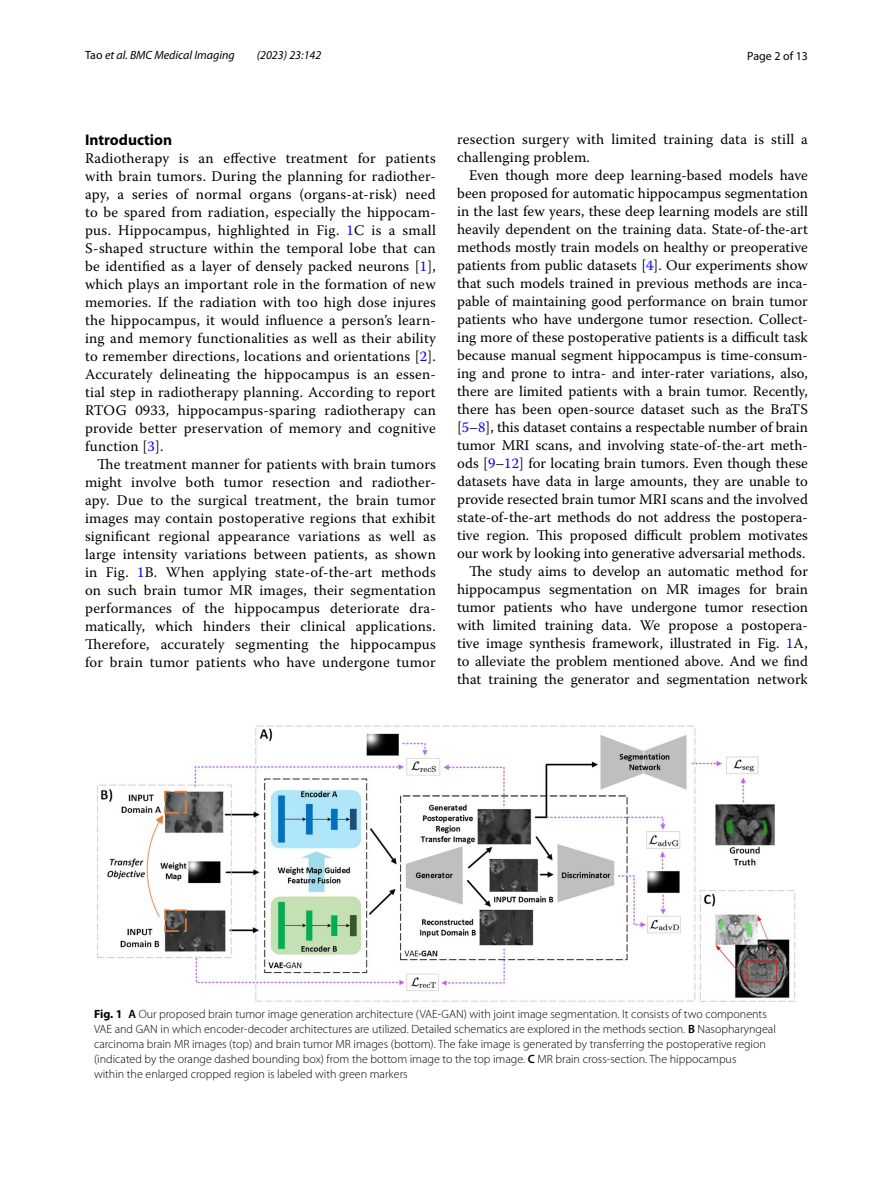
<style>
.page{position:relative;width:893px;height:1187px;background:#fff}
.page>*{position:absolute;margin:0;border:0;box-sizing:border-box;transform-origin:0 0}
.t1{font:700 15.45px "Myriad Pro";color:#000}
.t2{font:14.7px/18px "Warnock Pro";color:#000;text-align:justify}
.t3{font:300 12px/15px "Myriad Pro";color:#000}
.t4{font:italic 12px "Myriad Pro";color:#000}
.t5{font:12px "Myriad Pro";color:#000}
.s1{font-style:normal}
.s2{color:#00f}
.s3{font-weight:700}
.s4{font-weight:600}
</style>
<div class="page">
<img style="left:97px;top:725px;width:699px;height:277px">
<p class="t4" style="left:85px;top:48px;width:151px"><span class="s1">Tao</span> et al. BMC Medical Imaging</p>
<p class="t4" style="left:257px;top:48px;width:66px">(2023) 23:142</p>
<p class="t5" style="left:747px;top:48px;width:62px">Page 2 of 13</p>
<p class="t1" style="left:85px;top:129px;width:89px">Introduction</p>
<p class="t2" style="left:85px;top:148px;width:352px">Radiotherapy is an effective treatment for patients with brain tumors. During the planning for radiother&shy;apy, a series of normal organs (organs-at-risk) need to be spared from radiation, especially the hippocam&shy;pus. Hippocampus, highlighted in Fig. <span class="s2">1</span>C is a small S-shaped structure within the temporal lobe that can be identified as a layer of densely packed neurons [<span class="s2">1</span>], which plays an important role in the formation of new memories. If the radiation with too high dose injures the hippocampus, it would influence a person’s learn&shy;ing and memory functionalities as well as their ability to remember directions, locations and orientations [<span class="s2">2</span>].<br>Accurately delineating the hippocampus is an essen&shy;tial step in radiotherapy planning. According to report RTOG 0933, hippocampus-sparing radiotherapy can provide better preservation of memory and cognitive function [<span class="s2">3</span>].</p>
<p class="t2" style="left:85px;top:454px;width:352px;text-indent:12px">The treatment manner for patients with brain tumors might involve both tumor resection and radiother&shy;apy. Due to the surgical treatment, the brain tumor images may contain postoperative regions that exhibit significant regional appearance variations as well as large intensity variations between patients, as shown in Fig. <span class="s2">1</span>B. When applying state-of-the-art methods on such brain tumor MR images, their segmentation performances of the hippocampus deteriorate dra&shy;matically, which hinders their clinical applications.<br>Therefore, accurately segmenting the hippocampus for brain tumor patients who have undergone tumor</p>
<p class="t2" style="left:457px;top:130px;width:352px">resection surgery with limited training data is still a challenging problem.</p>
<p class="t2" style="left:457px;top:166px;width:352px;text-align:right">Even though more deep learning-based models have been proposed for automatic hippocampus segmentation in the last few years, these deep learning models are still heavily dependent on the training data. State-of-the-art methods mostly train models on healthy or preoperative patients from public datasets [<span class="s2">4</span>]. Our experiments show that such models trained in previous methods are inca&shy;pable of maintaining good performance on brain tumor patients who have undergone tumor resection. Collect&shy;ing more of these postoperative patients is a difficult task because manual segment hippocampus is time-consum&shy;ing and prone to intra- and inter-rater variations, also, there are limited patients with a brain tumor. Recently, there has been open-source dataset such as the BraTS [<span class="s2">5</span>–<span class="s2">8</span>], this dataset contains a respectable number of brain tumor MRI scans, and involving state-of-the-art meth&shy;ods [<span class="s2">9</span>–<span class="s2">12</span>] for locating brain tumors. Even though these datasets have data in large amounts, they are unable to provide resected brain tumor MRI scans and the involved state-of-the-art methods do not address the postopera&shy;tive region. This proposed difficult problem motivates our work by looking into generative adversarial methods.<br>The study aims to develop an automatic method for hippocampus segmentation on MR images for brain tumor patients who have undergone tumor resection with limited training data. We propose a postopera&shy;tive image synthesis framework, illustrated in Fig. <span class="s2">1</span>A, to alleviate the problem mentioned above. And we find that training the generator and segmentation network</p>
<p class="t3" style="left:94px;top:1006px;width:683px"><span class="s3">Fig. 1</span> <span class="s4">A</span> Our proposed brain tumor image generation architecture (VAE-GAN) with joint image segmentation. It consists of two components VAE and GAN in which encoder-decoder architectures are utilized. Detailed schematics are explored in the methods section. <span class="s4">B</span> Nasopharyngeal carcinoma brain MR images (top) and brain tumor MR images (bottom). The fake image is generated by transferring the postoperative region (indicated by the orange dashed bounding box) from the bottom image to the top image. <span class="s4">C</span> MR brain cross-section. The hippocampus<br>within the enlarged cropped region is labeled with green markers</p>
</div>
